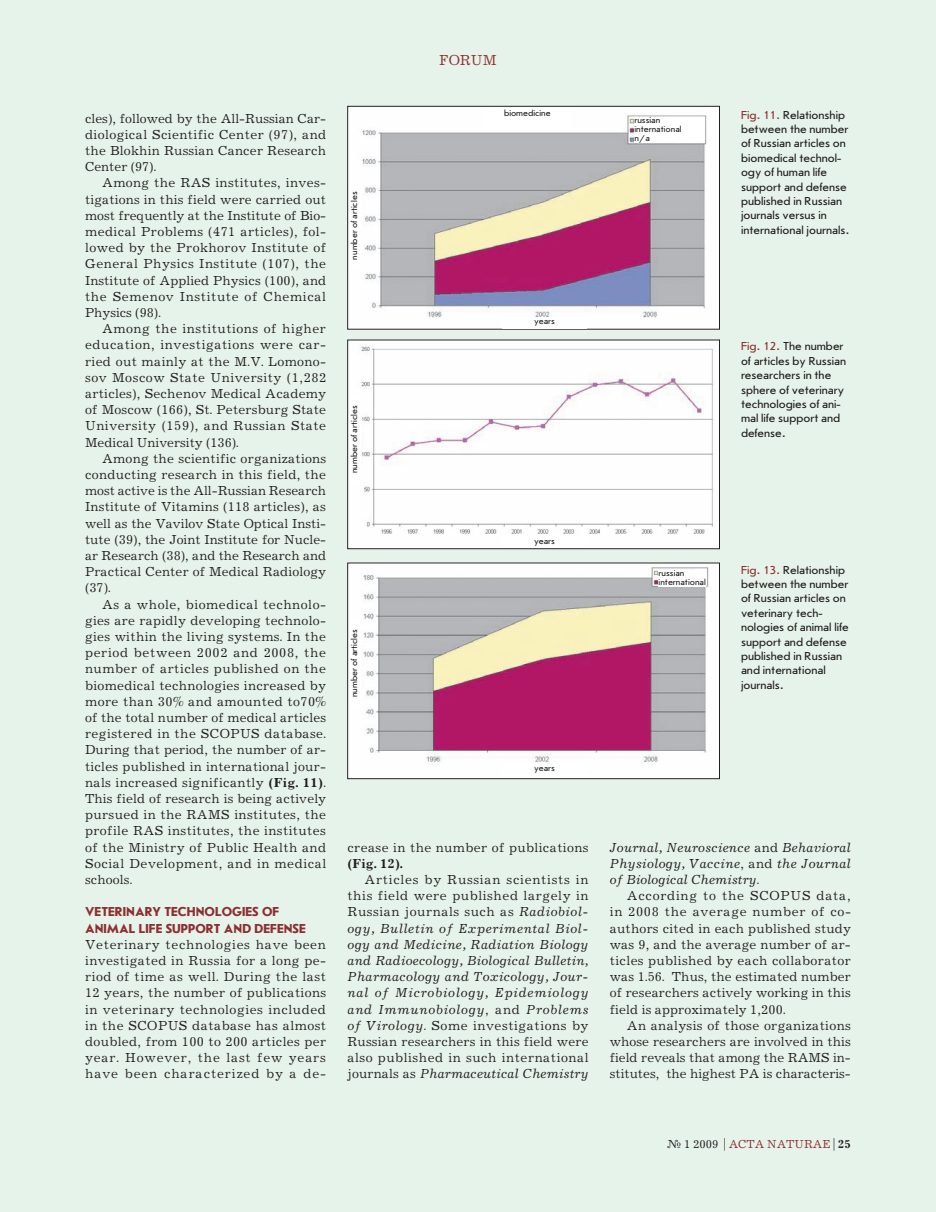
<style>
.page{position:relative;width:936px;height:1212px;background:#fff}
.page>*{position:absolute;margin:0;border:0;box-sizing:border-box;transform-origin:0 0}
.t1{font:15px "Journal C";color:#8c2f2f}
.t2{font:13.5px/16.2px "Journal C";letter-spacing:.015em;color:#231f20;text-align:justify}
.t3{font:italic 13.5px/16.2px "Journal C";letter-spacing:.025em;color:#231f20;text-align:justify}
.t4{font:700 13.5px "Journal Sans C";color:#8c2f2f}
.t5{font:700 13.5px "Journal C";color:#231f20}
.t6{font:12px/14.4px "Journal Sans C";color:#231f20}
.t7{font:12px "Journal C";color:#8c2f2f}
.t8{font:9px/9px "Journal Sans C";color:#231f20}
.s1{font-weight:700}
.s2{font-style:normal}
.s3{color:#8c2f2f}
.s4{color:#231f20}
.s5{font-weight:700;color:#231f20}
</style>
<div class="page">
<div style="left:0;top:0;width:21px;height:1212px;background:#e6f3ea"></div>
<div style="left:21px;top:0;width:914px;height:1212px;background:#e6f3ea"></div>
<img style="left:349px;top:108px;width:368px;height:219px">
<div style="left:347px;top:106px;width:372px;height:223px;border:1px solid #231f20"></div>
<img style="left:349px;top:342px;width:368px;height:205px">
<div style="left:347px;top:340px;width:372px;height:209px;border:1px solid #231f20"></div>
<img style="left:349px;top:565px;width:368px;height:212px">
<div style="left:347px;top:563px;width:372px;height:216px;border:1px solid #231f20"></div>
<div style="left:502px;top:317px;width:85px;height:11px;background:#fff"></div>
<div style="left:502px;top:537px;width:85px;height:11px;background:#fff"></div>
<div style="left:502px;top:764px;width:85px;height:11px;background:#fff"></div>
<div style="left:350px;top:183px;width:11px;height:85px;background:#fff"></div>
<div style="left:350px;top:397px;width:11px;height:85px;background:#fff"></div>
<div style="left:350px;top:621px;width:11px;height:85px;background:#fff"></div>
<div style="left:485px;top:109px;width:84px;height:18px;background:#fff"></div>
<div style="left:634px;top:118px;width:69px;height:25px;background:#fff"></div>
<div style="left:658px;top:570px;width:48px;height:16px;background:#fff"></div>
<p class="t2" style="left:85px;top:110px;width:243px">cles), followed by the All-Russian Car&shy;diological Scientific Center (97), and the Blokhin Russian Cancer Research Center (97).</p>
<p class="t2" style="left:85px;top:175px;width:243px;text-indent:17px">Among the RAS institutes, inves&shy;tigations in this field were carried out most frequently at the Institute of Bio&shy;medical Problems (471 articles), fol&shy;lowed by the Prokhorov Institute of General Physics Institute (107), the Institute of Applied Physics (100), and the Semenov Institute of Chemical Physics (98).</p>
<p class="t2" style="left:85px;top:321px;width:243px;text-indent:17px">Among the institutions of higher education, investigations were car&shy;ried out mainly at the M.V. Lomono&shy;sov Moscow State University (1,282 articles), Sechenov Medical Academy of Moscow (166), St. Petersburg State University (159), and Russian State Medical University (136).</p>
<p class="t2" style="left:85px;top:451px;width:243px;text-indent:17px">Among the scientific organizations conducting research in this field, the most active is the All-Russian Research Institute of Vitamins (118 articles), as well as the Vavilov State Optical Insti&shy;tute (39), the Joint Institute for Nucle&shy;ar Research (38), and the Research and Practical Center of Medical Radiology (37).</p>
<p class="t2" style="left:85px;top:596px;width:242px;text-indent:17px">As a whole, biomedical technolo&shy;gies are rapidly developing technolo&shy;gies within the living systems. In the period between 2002 and 2008, the number of articles published on the biomedical technologies increased by more than 30% and amounted to70% of the total number of medical articles registered in the SCOPUS database.<br>During that period, the number of ar&shy;ticles published in international jour&shy;nals increased significantly <span class="s1">(Fig. 11)</span>.<br>This field of research is being actively pursued in the RAMS institutes, the profile RAS institutes, the institutes of the Ministry of Public Health and Social Development, and in medical schools.</p>
<p class="t4" style="left:85px;top:905px;width:18px">VETERINAR</p>
<p class="t4" style="left:153px;top:905px;width:28px">Y TECHNOLOGIES</p>
<p class="t4" style="left:262px;top:905px;width:10px">OF</p>
<p class="t4" style="left:85px;top:921px;width:19px">ANIMAL</p>
<p class="t4" style="left:139px;top:921px;width:51px">LIFE SUPPORT</p>
<p class="t4" style="left:224px;top:921px;width:10px">AND</p>
<p class="t4" style="left:254px;top:921px;width:17px">DEFENSE</p>
<p class="t2" style="left:85px;top:937px;width:243px">Veterinary technologies have been investigated in Russia for a long pe&shy;riod of time as well. During the last 12 years, the number of publications in veterinary technologies included in the SCOPUS database has almost doubled, from 100 to 200 articles per year. However, the last few years have been characterized by a de-</p>
<p class="t8" style="left:350px;top:260px;width:69px;rotate:-90deg">number of articles</p>
<p class="t8" style="left:350px;top:473px;width:69px;rotate:-90deg">number of articles</p>
<p class="t8" style="left:350px;top:697px;width:69px;rotate:-90deg">number of articles</p>
<p class="t1" style="left:439px;top:52px;width:59px">FORUM</p>
<p class="t8" style="left:504px;top:109px;width:48px">biomedicine</p>
<p class="t8" style="left:534px;top:317px;width:22px">years</p>
<p class="t8" style="left:534px;top:536px;width:22px">years</p>
<p class="t8" style="left:534px;top:764px;width:22px">years</p>
<p class="t2" style="left:347px;top:839px;width:243px">crease in the number of publications</p>
<p class="t5" style="left:347px;top:856px;width:57px">(Fig. 12).</p>
<p class="t3" style="left:347px;top:872px;width:243px;text-indent:17px"><span class="s2">Articles by Russian scientists in this field were published largely in Russian journals such as</span> Radiobiol&shy;ogy, Bulletin of Experimental Biol&shy;ogy and Medicine, Radiation Biology and Radioecology, Biological Bulletin, Pharmacology and Toxicology, Jour&shy;nal of Microbiology, Epidemiology and Immunobiology<span class="s2">, and</span> Problems of Virology<span class="s2">. Some investigations by Russian researchers in this field were also published in such international journals as</span> Pharmaceutical Chemistry</p>
<p class="t8" style="left:634px;top:116px;width:49px">russian international n/a</p>
<p class="t6" style="left:741px;top:108px;width:110px"><span class="s3">Fig. 11.</span> Relationship between the number of Russian articles on biomedical technol‑ ogy of human life support and defense published in Russian journals versus in international journals.</p>
<p class="t6" style="left:741px;top:339px;width:107px"><span class="s3">Fig. 12.</span> The number of articles by Russian researchers in the sphere of veterinary technologies of ani‑ mal life support and defense.</p>
<p class="t8" style="left:658px;top:568px;width:49px">russian international</p>
<p class="t6" style="left:741px;top:563px;width:109px"><span class="s3">Fig. 13.</span> Relationship between the number of Russian articles on veterinary tech‑ nologies of animal life support and defense published in Russian and international journals.</p>
<p class="t3" style="left:609px;top:839px;width:242px">Journal, Neuroscience <span class="s2">and</span> Behavioral Physiology, Vaccine<span class="s2">, and</span> the Journal of Biological Chemistry<span class="s2">.</span></p>
<p class="t2" style="left:609px;top:888px;width:243px;text-indent:17px">According to the SCOPUS data, in 2008 the average number of co&shy;authors cited in each published study was 9, and the average number of ar&shy;ticles published by each collaborator was 1.56. Thus, the estimated number of researchers actively working in this field is approximately 1,200.</p>
<p class="t2" style="left:609px;top:1018px;width:242px;text-indent:17px">An analysis of those organizations whose researchers are involved in this field reveals that among the RAMS in&shy;stitutes, the highest PA is characteris-</p>
<p class="t7" style="left:667px;top:1137px;width:185px"><span class="s4">№ 1 2009 |</span> Acta naturae <span class="s4">|</span> <span class="s5">25</span></p>
</div>
